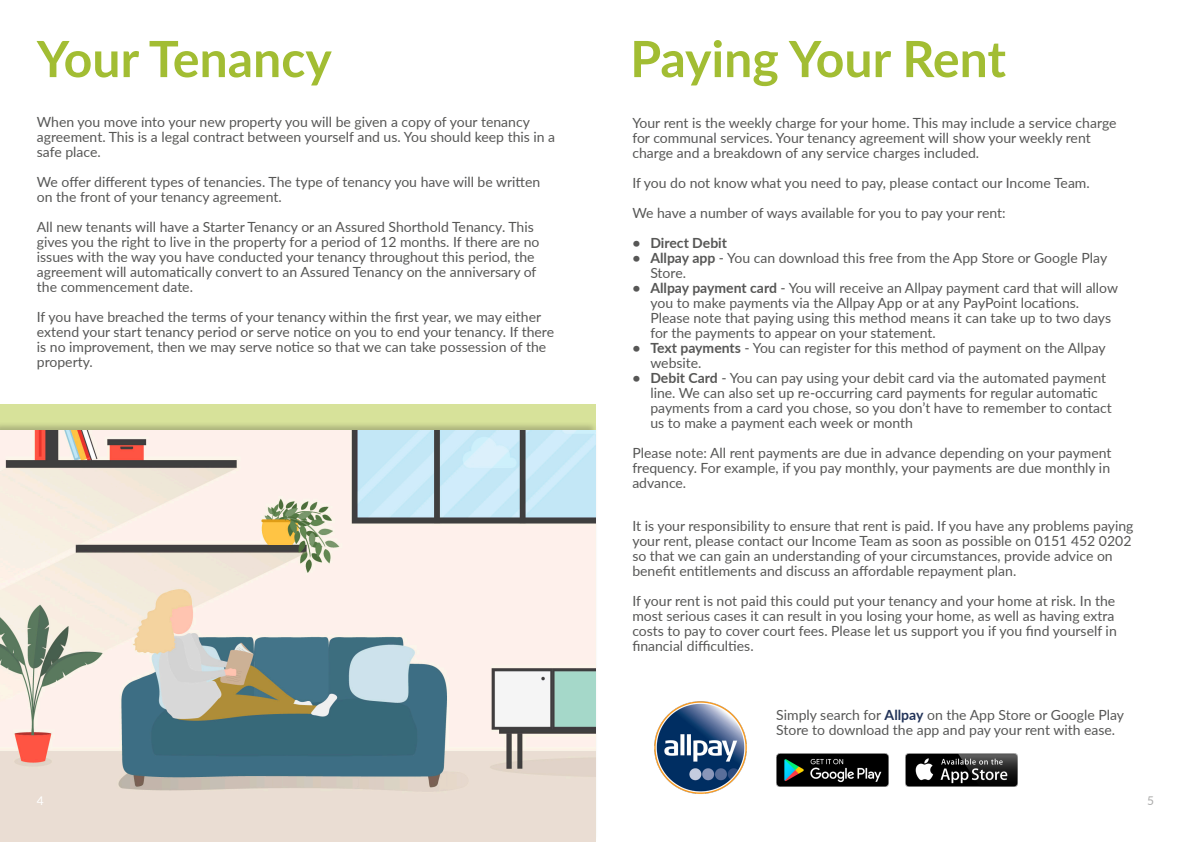
<style>
.page{position:relative;width:1191px;height:842px;background:#fff}
.page>*{position:absolute;margin:0;border:0;box-sizing:border-box;transform-origin:0 0}
.t1{font:700 50px "Lato";color:#a2bd33}
.BODY{font:14px/15px "Lato";color:#575756}
.t2{font:700 14px "Lato";color:#575756}
.body{font:12px "Lato";color:#fff}
.t3{font:12px "Lato";color:#575756}
.s1{font-weight:700}
.s2{font-weight:700;color:#223359}
</style>
<div class="page">
<div style="left:0;top:404px;width:595px;height:53px;background:#d7e29a"></div>
<div style="left:0;top:422px;width:598px;height:420px;background:#231f20;opacity:.25"></div>
<img style="left:0;top:430px;width:595px;height:412px">
<img style="left:654px;top:701px;width:93px;height:93px">
<img style="left:776px;top:753px;width:112px;height:33px">
<img style="left:905px;top:753px;width:112px;height:33px">
<p class="t1" style="left:37px;top:22px;width:296px">Your Tenancy</p>
<p class="BODY" style="left:37px;top:114px;width:520px">When you move into your new property you will be given a copy of your tenancy agreement. This is a legal contract between yourself and us. You should keep this in a safe place.</p>
<p class="BODY" style="left:37px;top:174px;width:505px">We offer different types of tenancies. The type of tenancy you have will be written on the front of your tenancy agreement.</p>
<p class="BODY" style="left:37px;top:219px;width:504px">All new tenants will have a Starter Tenancy or an Assured Shorthold Tenancy. This gives you the right to live in the property for a period of 12 months. If there are no issues with the way you have conducted your tenancy throughout this period, the agreement will automatically convert to an Assured Tenancy on the anniversary of the commencement date.</p>
<p class="BODY" style="left:37px;top:309px;width:519px">If you have breached the terms of your tenancy within the first year, we may either extend your start tenancy period or serve notice on you to end your tenancy. If there is no improvement, then we may serve notice so that we can take possession of the property.</p>
<p class="t1" style="left:630px;top:22px;width:377px">Paying Your Rent</p>
<p class="BODY" style="left:632px;top:115px;width:486px">Your rent is the weekly charge for your home. This may include a service charge for communal services. Your tenancy agreement will show your weekly rent charge and a breakdown of any service charges included.</p>
<p class="BODY" style="left:632px;top:175px;width:459px">If you do not know what you need to pay, please contact our Income Team.</p>
<p class="BODY" style="left:632px;top:205px;width:375px">We have a number of ways available for you to pay your rent:</p>
<p class="t2" style="left:632px;top:232px;width:96px">• Direct Debit</p>
<p class="BODY" style="left:650px;top:250px;width:458px;text-indent:-18px"><span class="s1">• Allpay app</span> - You can download this free from the App Store or Google Play<br>Store.</p>
<p class="BODY" style="left:650px;top:280px;width:469px;text-indent:-18px"><span class="s1">• Allpay payment card</span> - You will receive an Allpay payment card that will allow you to make payments via the Allpay App or at any PayPoint locations.<br>Please note that paying using this method means it can take up to two days for the payments to appear on your statement.</p>
<p class="BODY" style="left:650px;top:340px;width:457px;text-indent:-18px"><span class="s1">• Text payments</span> - You can register for this method of payment on the Allpay website.</p>
<p class="BODY" style="left:650px;top:370px;width:463px;text-indent:-18px"><span class="s1">• Debit Card</span> - You can pay using your debit card via the automated payment line. We can also set up re-occurring card payments for regular automatic payments from a card you chose, so you don’t have to remember to contact us to make a payment each week or month</p>
<p class="BODY" style="left:632px;top:445px;width:481px;text-align:justify">Please note: All rent payments are due in advance depending on your payment frequency. For example, if you pay monthly, your payments are due monthly in advance.</p>
<p class="BODY" style="left:632px;top:518px;width:503px">It is your responsibility to ensure that rent is paid. If you have any problems paying your rent, please contact our Income Team as soon as possible on 0151 452 0202 so that we can gain an understanding of your circumstances, provide advice on benefit entitlements and discuss an affordable repayment plan.</p>
<p class="BODY" style="left:632px;top:593px;width:486px">If your rent is not paid this could put your tenancy and your home at risk. In the most serious cases it can result in you losing your home, as well as having extra costs to pay to cover court fees. Please let us support you if you find yourself in financial difficulties.</p>
<p class="BODY" style="left:776px;top:707px;width:349px">Simply search for <span class="s2">Allpay</span> on the App Store or Google Play<br>Store to download the app and pay your rent with ease.</p>
<p class="body" style="left:37px;top:792px;width:8px">4</p>
<p class="t3" style="left:1147px;top:792px;width:8px">5</p>
</div>
